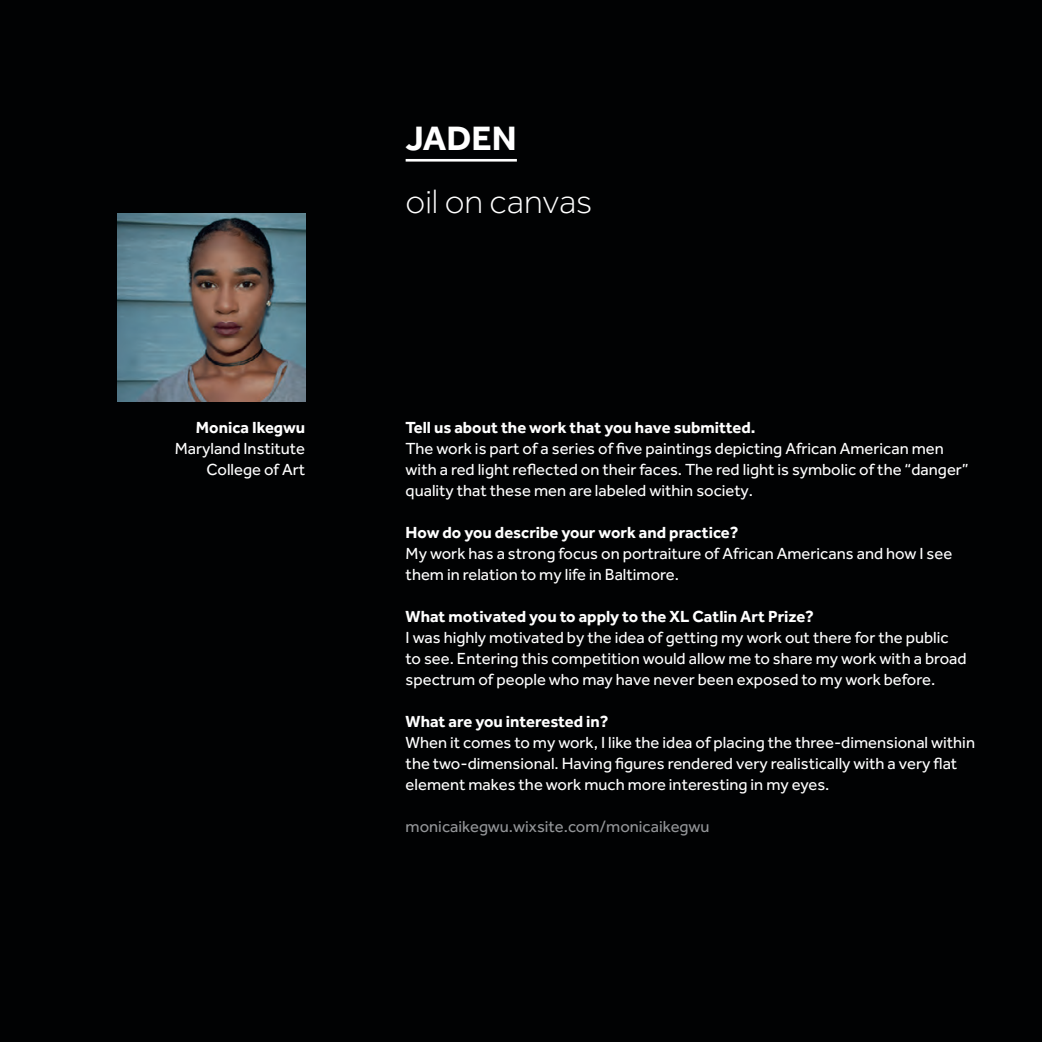
<style>
.page{position:relative;width:1042px;height:1042px;background:#010203}
.page>*{position:absolute;margin:0;border:0;box-sizing:border-box;transform-origin:0 0}
.Introduction{font:300 35px "Effra";color:#fff}
.Introduction-2{font:700 35px "Effra";color:#fff}
.Body_copy{font:16.62px/21px "Effra";color:#fff}
.Body_copy-2{font:16.62px "Effra";color:#939598}
.Body_copy-3{font:700 16.62px "Effra";color:#fff}
.s1{font-weight:700}
</style>
<div class="page">
<hr style="left:406px;top:159px;width:111px;height:3px;background:#fff">
<img style="left:117px;top:213px;width:188px;height:188px">
<p class="Body_copy-3" style="left:196px;top:418px;width:111px">Monica Ikegwu</p>
<p class="Body_copy" style="left:175px;top:438px;width:132px;text-align:right">Maryland Institute<br>College of Art</p>
<p class="Introduction-2" style="left:406px;top:117px;width:113px">JADEN</p>
<p class="Introduction" style="left:406px;top:181px;width:188px">oil on canvas</p>
<p class="Body_copy" style="left:406px;top:417px;width:565px"><span class="s1">Tell us about the work that you have submitted.<br></span>The work is part of a series of five paintings depicting African American men with a red light reflected on their faces. The red light is symbolic of the “danger” quality that these men are labeled within society.</p>
<p class="Body_copy" style="left:406px;top:522px;width:548px"><span class="s1">How do you describe your work and practice?<br></span>My work has a strong focus on portraiture of African Americans and how I see them in relation to my life in Baltimore.</p>
<p class="Body_copy" style="left:406px;top:606px;width:562px"><span class="s1">What motivated you to apply to the XL Catlin Art Prize?<br></span>I was highly motivated by the idea of getting my work out there for the public to see. Entering this competition would allow me to share my work with a broad spectrum of people who may have never been exposed to my work before.</p>
<p class="Body_copy" style="left:406px;top:711px;width:571px"><span class="s1">What are you interested in?<br></span>When it comes to my work, I like the idea of placing the three-dimensional within the two-dimensional. Having figures rendered very realistically with a very flat element makes the work much more interesting in my eyes.</p>
<p class="Body_copy-2" style="left:406px;top:817px;width:305px">monicaikegwu.wixsite.com/monicaikegwu</p>
</div>
